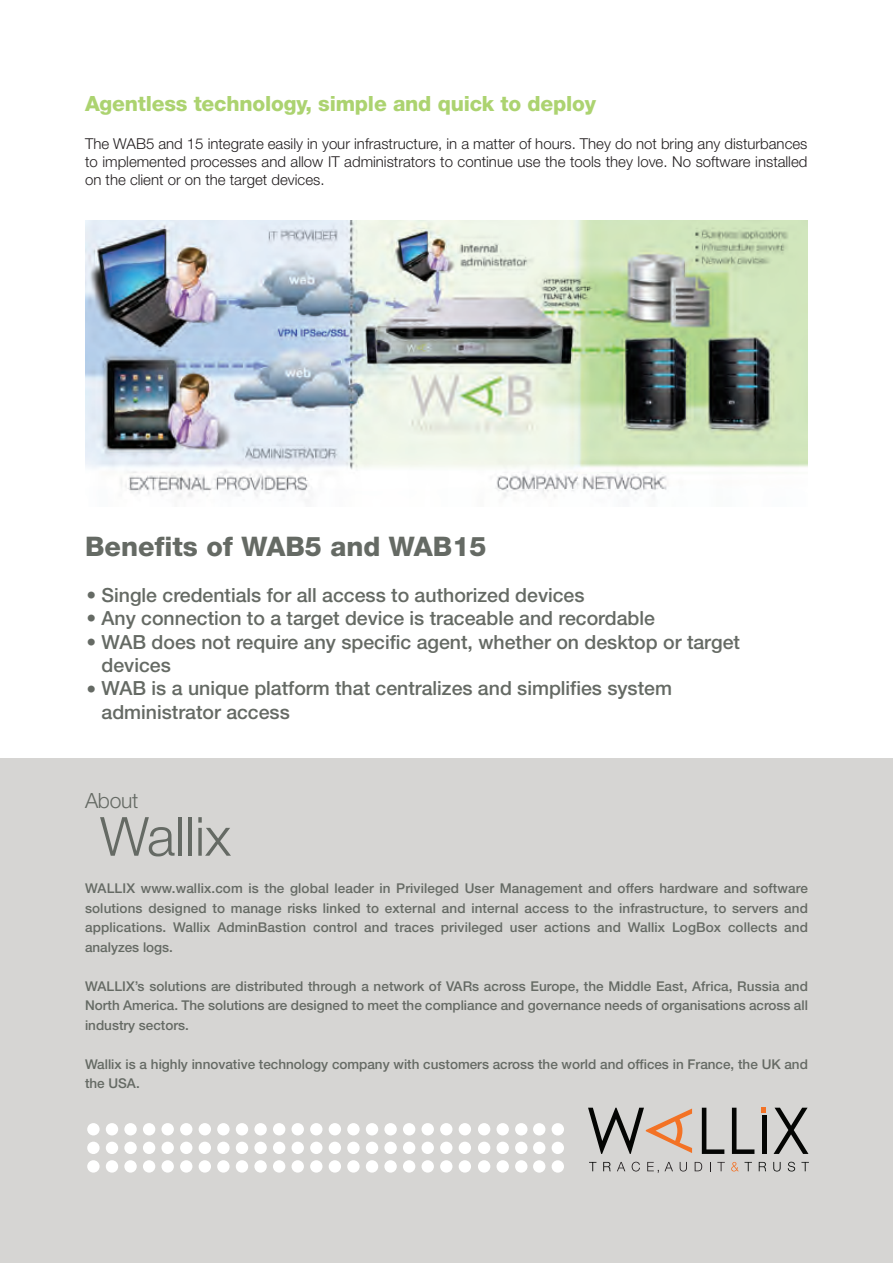
<style>
.page{position:relative;width:893px;height:1263px;background:#fff}
.page>*{position:absolute;margin:0;border:0;box-sizing:border-box;transform-origin:0 0}
.t1{font:54px "Helvetica Neue Light TT";color:#656a64}
.t2{font:800 27px "Helvetica Neue";color:#656a64}
.t3{font:800 21px "Helvetica Neue";letter-spacing:-.01em;color:#acd370}
.t4{font:300 21px "Helvetica Neue";letter-spacing:-.015em;color:#656a64}
.t5{font:500 19.5px/23.4px "Helvetica Neue";color:#656a64}
.t6{font:300 15px/18px "Helvetica Neue";color:#231f20;text-align:justify}
.t7{font:500 13.5px/19.5px "Helvetica Neue";color:#656a64;text-align:justify}
</style>
<div class="page">
<div style="left:0;top:758px;width:893px;height:505px;background:#d6d5d3"></div>
<svg style="left:588px;top:1108px;width:104px;height:46px"></svg>
<svg style="left:702px;top:1108px;width:22px;height:46px"></svg>
<svg style="left:732px;top:1108px;width:22px;height:46px"></svg>
<hr style="left:762px;top:1116px;width:4px;height:38px;background:#040503">
<svg style="left:773px;top:1108px;width:35px;height:46px"></svg>
<svg style="left:762px;top:1108px;width:4px;height:5px"></svg>
<svg style="left:589px;top:1162px;width:7px;height:9px"></svg>
<svg style="left:603px;top:1162px;width:8px;height:9px"></svg>
<svg style="left:617px;top:1162px;width:8px;height:9px"></svg>
<svg style="left:632px;top:1162px;width:8px;height:9px"></svg>
<svg style="left:647px;top:1162px;width:26px;height:11px"></svg>
<svg style="left:680px;top:1162px;width:7px;height:9px"></svg>
<svg style="left:695px;top:1162px;width:7px;height:9px"></svg>
<svg style="left:717px;top:1162px;width:8px;height:9px"></svg>
<svg style="left:731px;top:1162px;width:21px;height:9px"></svg>
<svg style="left:759px;top:1162px;width:7px;height:9px"></svg>
<svg style="left:773px;top:1162px;width:8px;height:9px"></svg>
<svg style="left:788px;top:1162px;width:7px;height:9px"></svg>
<svg style="left:801px;top:1162px;width:8px;height:9px"></svg>
<div style="left:478px;top:1123px;width:12px;height:12px;background:#fff;border-radius:50%"></div>
<div style="left:478px;top:1142px;width:12px;height:12px;background:#fff;border-radius:50%"></div>
<div style="left:478px;top:1160px;width:12px;height:12px;background:#fff;border-radius:50%"></div>
<div style="left:496px;top:1123px;width:13px;height:12px;background:#fff;border-radius:50%"></div>
<div style="left:496px;top:1142px;width:13px;height:12px;background:#fff;border-radius:50%"></div>
<div style="left:496px;top:1160px;width:13px;height:12px;background:#fff;border-radius:50%"></div>
<div style="left:515px;top:1123px;width:12px;height:12px;background:#fff;border-radius:50%"></div>
<div style="left:515px;top:1142px;width:12px;height:12px;background:#fff;border-radius:50%"></div>
<div style="left:515px;top:1160px;width:12px;height:12px;background:#fff;border-radius:50%"></div>
<div style="left:533px;top:1123px;width:12px;height:12px;background:#fff;border-radius:50%"></div>
<div style="left:533px;top:1142px;width:12px;height:12px;background:#fff;border-radius:50%"></div>
<div style="left:533px;top:1160px;width:12px;height:13px;background:#fff;border-radius:50%"></div>
<div style="left:552px;top:1123px;width:12px;height:12px;background:#fff;border-radius:50%"></div>
<div style="left:552px;top:1142px;width:12px;height:12px;background:#fff;border-radius:50%"></div>
<div style="left:552px;top:1160px;width:12px;height:13px;background:#fff;border-radius:50%"></div>
<div style="left:87px;top:1123px;width:13px;height:12px;background:#fff;border-radius:50%"></div>
<div style="left:87px;top:1142px;width:13px;height:12px;background:#fff;border-radius:50%"></div>
<div style="left:87px;top:1160px;width:13px;height:12px;background:#fff;border-radius:50%"></div>
<div style="left:106px;top:1123px;width:12px;height:12px;background:#fff;border-radius:50%"></div>
<div style="left:106px;top:1142px;width:12px;height:12px;background:#fff;border-radius:50%"></div>
<div style="left:106px;top:1160px;width:12px;height:12px;background:#fff;border-radius:50%"></div>
<div style="left:124px;top:1123px;width:13px;height:12px;background:#fff;border-radius:50%"></div>
<div style="left:124px;top:1142px;width:13px;height:12px;background:#fff;border-radius:50%"></div>
<div style="left:124px;top:1160px;width:13px;height:12px;background:#fff;border-radius:50%"></div>
<div style="left:143px;top:1123px;width:12px;height:12px;background:#fff;border-radius:50%"></div>
<div style="left:143px;top:1142px;width:12px;height:12px;background:#fff;border-radius:50%"></div>
<div style="left:143px;top:1160px;width:12px;height:12px;background:#fff;border-radius:50%"></div>
<div style="left:161px;top:1123px;width:13px;height:12px;background:#fff;border-radius:50%"></div>
<div style="left:161px;top:1142px;width:13px;height:12px;background:#fff;border-radius:50%"></div>
<div style="left:161px;top:1160px;width:13px;height:12px;background:#fff;border-radius:50%"></div>
<div style="left:180px;top:1123px;width:12px;height:12px;background:#fff;border-radius:50%"></div>
<div style="left:180px;top:1142px;width:12px;height:12px;background:#fff;border-radius:50%"></div>
<div style="left:180px;top:1160px;width:12px;height:12px;background:#fff;border-radius:50%"></div>
<div style="left:199px;top:1123px;width:12px;height:12px;background:#fff;border-radius:50%"></div>
<div style="left:199px;top:1142px;width:12px;height:12px;background:#fff;border-radius:50%"></div>
<div style="left:199px;top:1160px;width:12px;height:12px;background:#fff;border-radius:50%"></div>
<div style="left:217px;top:1123px;width:13px;height:12px;background:#fff;border-radius:50%"></div>
<div style="left:217px;top:1142px;width:13px;height:12px;background:#fff;border-radius:50%"></div>
<div style="left:217px;top:1160px;width:13px;height:12px;background:#fff;border-radius:50%"></div>
<div style="left:236px;top:1123px;width:12px;height:12px;background:#fff;border-radius:50%"></div>
<div style="left:236px;top:1142px;width:12px;height:12px;background:#fff;border-radius:50%"></div>
<div style="left:236px;top:1160px;width:12px;height:12px;background:#fff;border-radius:50%"></div>
<div style="left:254px;top:1123px;width:13px;height:12px;background:#fff;border-radius:50%"></div>
<div style="left:254px;top:1142px;width:13px;height:12px;background:#fff;border-radius:50%"></div>
<div style="left:254px;top:1160px;width:13px;height:12px;background:#fff;border-radius:50%"></div>
<div style="left:273px;top:1123px;width:12px;height:12px;background:#fff;border-radius:50%"></div>
<div style="left:273px;top:1142px;width:12px;height:12px;background:#fff;border-radius:50%"></div>
<div style="left:273px;top:1160px;width:12px;height:12px;background:#fff;border-radius:50%"></div>
<div style="left:292px;top:1123px;width:12px;height:12px;background:#fff;border-radius:50%"></div>
<div style="left:292px;top:1142px;width:12px;height:12px;background:#fff;border-radius:50%"></div>
<div style="left:292px;top:1160px;width:12px;height:12px;background:#fff;border-radius:50%"></div>
<div style="left:310px;top:1123px;width:12px;height:12px;background:#fff;border-radius:50%"></div>
<div style="left:310px;top:1142px;width:12px;height:12px;background:#fff;border-radius:50%"></div>
<div style="left:310px;top:1160px;width:12px;height:12px;background:#fff;border-radius:50%"></div>
<div style="left:329px;top:1123px;width:12px;height:12px;background:#fff;border-radius:50%"></div>
<div style="left:329px;top:1142px;width:12px;height:12px;background:#fff;border-radius:50%"></div>
<div style="left:329px;top:1160px;width:12px;height:12px;background:#fff;border-radius:50%"></div>
<div style="left:347px;top:1123px;width:13px;height:12px;background:#fff;border-radius:50%"></div>
<div style="left:347px;top:1142px;width:13px;height:12px;background:#fff;border-radius:50%"></div>
<div style="left:347px;top:1160px;width:13px;height:12px;background:#fff;border-radius:50%"></div>
<div style="left:366px;top:1123px;width:12px;height:12px;background:#fff;border-radius:50%"></div>
<div style="left:366px;top:1142px;width:12px;height:12px;background:#fff;border-radius:50%"></div>
<div style="left:366px;top:1160px;width:12px;height:12px;background:#fff;border-radius:50%"></div>
<div style="left:384px;top:1123px;width:13px;height:12px;background:#fff;border-radius:50%"></div>
<div style="left:384px;top:1142px;width:13px;height:12px;background:#fff;border-radius:50%"></div>
<div style="left:384px;top:1160px;width:13px;height:12px;background:#fff;border-radius:50%"></div>
<div style="left:403px;top:1123px;width:12px;height:12px;background:#fff;border-radius:50%"></div>
<div style="left:403px;top:1142px;width:12px;height:12px;background:#fff;border-radius:50%"></div>
<div style="left:403px;top:1160px;width:12px;height:12px;background:#fff;border-radius:50%"></div>
<div style="left:422px;top:1123px;width:12px;height:12px;background:#fff;border-radius:50%"></div>
<div style="left:422px;top:1142px;width:12px;height:12px;background:#fff;border-radius:50%"></div>
<div style="left:422px;top:1160px;width:12px;height:12px;background:#fff;border-radius:50%"></div>
<div style="left:440px;top:1123px;width:12px;height:12px;background:#fff;border-radius:50%"></div>
<div style="left:440px;top:1142px;width:12px;height:12px;background:#fff;border-radius:50%"></div>
<div style="left:440px;top:1160px;width:12px;height:12px;background:#fff;border-radius:50%"></div>
<div style="left:459px;top:1123px;width:12px;height:12px;background:#fff;border-radius:50%"></div>
<div style="left:459px;top:1142px;width:12px;height:12px;background:#fff;border-radius:50%"></div>
<div style="left:459px;top:1160px;width:12px;height:12px;background:#fff;border-radius:50%"></div>
<img style="left:85px;top:220px;width:722px;height:278px">
<h3 class="t3" style="left:85px;top:96px;width:513px">Agentless technology, simple and quick to deploy</h3>
<p class="t6" style="left:85px;top:137px;width:724px">The WAB5 and 15 integrate easily in your infrastructure, in a matter of hours. They do not bring any disturbances to implemented processes and allow IT administrators to continue use the tools they love. No software installed on the client or on the target devices.</p>
<h2 class="t2" style="left:85px;top:537px;width:403px">Benefits of WAB5 and WAB15</h2>
<h3 class="t5" style="left:87px;top:585px;width:499px">• Single credentials for all access to authorized devices</h3>
<h3 class="t5" style="left:87px;top:608px;width:570px">• Any connection to a target device is traceable and recordable</h3>
<h3 class="t5" style="left:102px;top:632px;width:640px;text-indent:-15px">• WAB does not require any specific agent, whether on desktop or target devices</h3>
<h3 class="t5" style="left:102px;top:678px;width:572px;text-indent:-15px">• WAB is a unique platform that centralizes and simplifies system administrator access</h3>
<h3 class="t4" style="left:85px;top:793px;width:55px">About</h3>
<h1 class="t1" style="left:100px;top:803px;width:132px">Wallix</h1>
<p class="t7" style="left:85px;top:880px;width:724px">WALLIX www.wallix.com is the global leader in Privileged User Management and offers hardware and software solutions designed to manage risks linked to external and internal access to the infrastructure, to servers and applications. Wallix AdminBastion control and traces privileged user actions and Wallix LogBox collects and analyzes logs.</p>
<p class="t7" style="left:85px;top:977px;width:724px">WALLIX’s solutions are distributed through a network of VARs across Europe, the Middle East, Africa, Russia and North America. The solutions are designed to meet the compliance and governance needs of organisations across all industry sectors.</p>
<p class="t7" style="left:85px;top:1055px;width:724px">Wallix is a highly innovative technology company with customers across the world and offices in France, the UK and the USA.</p>
</div>
